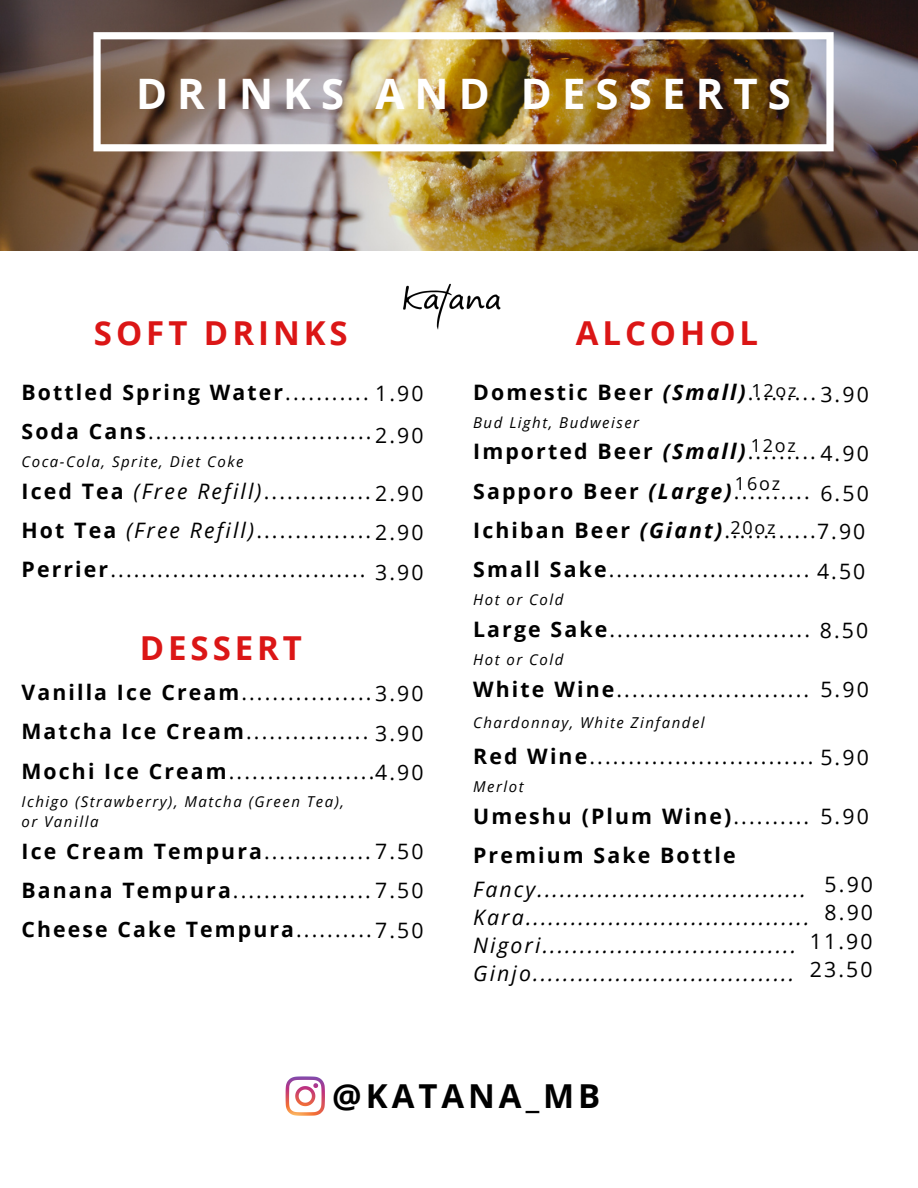
<style>
.page{position:relative;width:918px;height:1188px;background:#fff}
.page>*{position:absolute;margin:0;border:0;box-sizing:border-box;transform-origin:0 0}
.t1{font:700 42px "Open Sans";letter-spacing:.24em;color:#fff}
.t2{font:700 33px "Open Sans";letter-spacing:.12em;color:#db1616}
.t3{font:700 33px "Open Sans";letter-spacing:.12em;color:#000}
.t4{font:21.3px/39.3px "Open Sans";letter-spacing:.1em;color:#000;text-align:justify}
.t5{font:italic 21.3px/28.2px "Open Sans";letter-spacing:.1em;color:#000}
.t6{font:700 21.3px/39.3px "Open Sans";letter-spacing:.1em;color:#000}
.t7{font:18px/38.2px "Open Sans";letter-spacing:.1em;color:#000}
.t8{font:italic 15px/20.2px "Open Sans";letter-spacing:.1em;color:#000}
.s1{font-weight:700}
.s2{font-style:italic}
.s3{font-weight:400}
.s4{font-weight:700;font-style:italic}
.s5{font-size:21.3px}
</style>
<div class="page">
<img style="left:0;top:0;width:918px;height:251px">
<img style="left:93px;top:32px;width:741px;height:119px">
<svg style="left:286px;top:1076px;width:39px;height:40px"></svg>
<img style="left:403px;top:283px;width:98px;height:47px">
<h1 class="t1" style="left:136px;top:64px;width:656px">DRINKS AND DESSERTS</h1>
<h2 class="t2" style="left:94px;top:310px;width:255px">SOFT DRINKS</h2>
<p class="t4" style="left:22px;top:372px;width:404px"><span class="s1">Bottled Spring Water</span>........... 1.90<br><span class="s1">Soda Cans</span>.............................</p>
<p class="t8" style="left:22px;top:451px;width:224px">Coca-Cola, Sprite, Diet Coke</p>
<p class="t4" style="left:22px;top:471px;width:351px"><span class="s1">Iced Tea</span> <span class="s2">(Free Refill)</span>..............<br><span class="s1">Hot Tea</span> <span class="s2">(Free Refill)</span>...............<br><span class="s1">Perrier</span>.................................</p>
<p class="t4" style="left:375px;top:415px;width:50px">2.90</p>
<p class="t4" style="left:375px;top:472px;width:50px">2.90<br>2.90<br>3.90</p>
<h2 class="t2" style="left:140px;top:624px;width:164px">DESSERT</h2>
<p class="t4" style="left:22px;top:672px;width:404px"><span class="s1">Vanilla Ice Cream</span>.................3.90<br><span class="s1">Matcha Ice Cream</span>................ 3.90<br><span class="s1">Mochi Ice Cream</span>...................4.90</p>
<p class="t8" style="left:22px;top:791px;width:324px">Ichigo (Strawberry), Matcha (Green Tea), or Vanilla</p>
<p class="t4" style="left:22px;top:831px;width:404px"><span class="s1">Ice Cream Tempura</span>..............7.50<br><span class="s1">Banana Tempura</span>..................7.50<br><span class="s1">Cheese Cake Tempura</span>..........7.50</p>
<h2 class="t2" style="left:576px;top:310px;width:184px">ALCOHOL</h2>
<p class="t6" style="left:473px;top:372px;width:344px">Domestic Beer <span class="s2">(Small)</span><span class="s3">.........</span></p>
<p class="t8" style="left:473px;top:412px;width:168px">Bud Light, Budweiser</p>
<p class="t4" style="left:473px;top:431px;width:397px;text-align:left"><span class="s1">Imported Beer</span> <span class="s4">(Small)</span>.........4.90<br><span class="s1">Sapporo Beer</span> <span class="s4">(Large)</span>..........<br><span class="s1">Ichiban Beer</span> <span class="s4">(Giant)</span>............7.90<br><span class="s1">Small Sake</span>.......................... 4.50</p>
<p class="t8" style="left:473px;top:589px;width:92px">Hot or Cold</p>
<p class="t4" style="left:473px;top:609px;width:338px"><span class="s1">Large Sake</span>..........................</p>
<p class="t8" style="left:473px;top:649px;width:92px">Hot or Cold</p>
<p class="t4" style="left:473px;top:669px;width:338px"><span class="s1">White Wine</span>.........................</p>
<p class="t8" style="left:473px;top:712px;width:233px">Chardonnay, White Zinfandel</p>
<p class="t4" style="left:473px;top:736px;width:397px"><span class="s1">Red Wine</span>............................. 5.90</p>
<p class="t8" style="left:473px;top:776px;width:52px">Merlot</p>
<p class="t6" style="left:473px;top:796px;width:338px">Umeshu (Plum Wine)<span class="s3">..........<br></span>Premium Sake Bottle</p>
<p class="t5" style="left:473px;top:874px;width:338px">Fancy....................................<br>Kara......................................<br>Nigori..................................<br>Ginjo...................................</p>
<p class="t7" style="left:751px;top:371px;width:119px">12oz <span class="s5">3.90</span></p>
<p class="t7" style="left:735px;top:426px;width:63px;text-indent:16px">12oz<br>16oz</p>
<p class="t7" style="left:730px;top:508px;width:47px">20oz</p>
<p class="t4" style="left:820px;top:473px;width:50px">6.50</p>
<p class="t4" style="left:820px;top:610px;width:50px">8.50</p>
<p class="t4" style="left:820px;top:669px;width:50px">5.90</p>
<p class="t4" style="left:820px;top:796px;width:50px">5.90</p>
<p class="t4" style="left:810px;top:870px;width:65px;line-height:28.2px;text-align:right">5.90<br>8.90<br>11.90<br>23.50</p>
<h2 class="t3" style="left:332px;top:1073px;width:270px">@KATANA_MB</h2>
</div>
